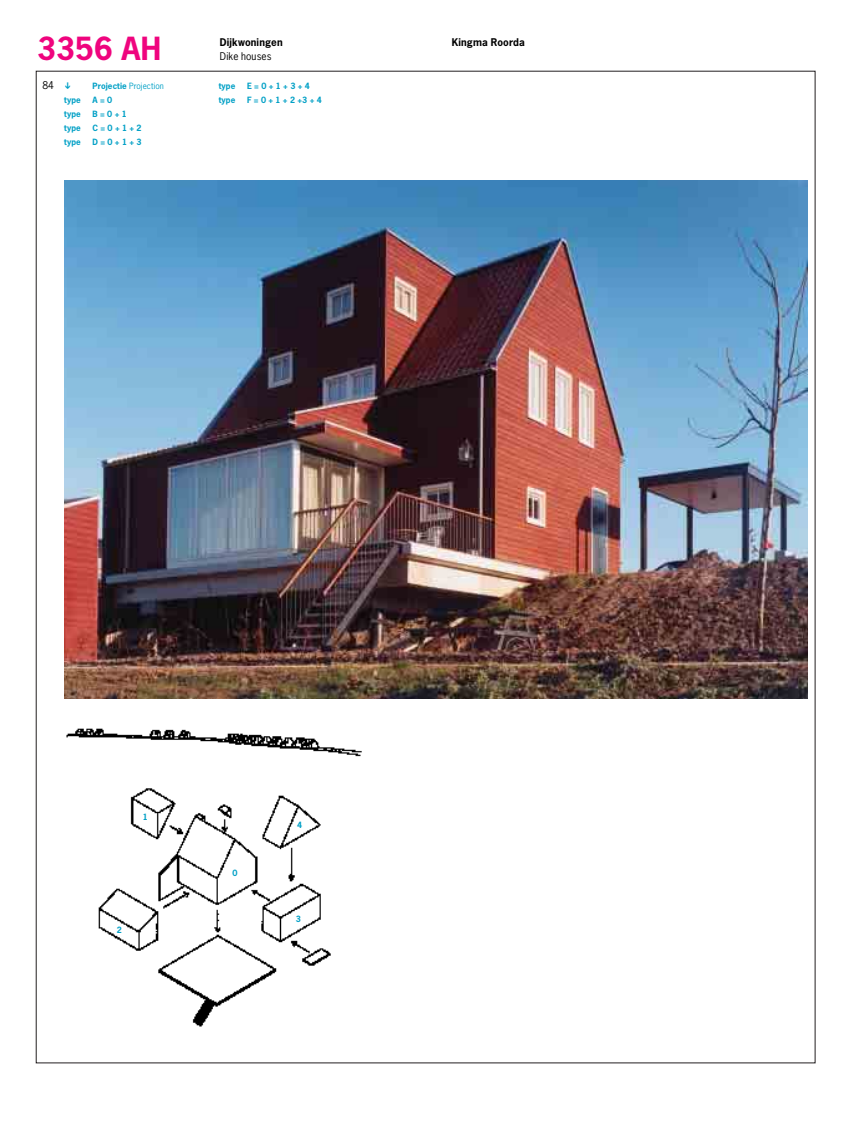
<style>
.page{position:relative;width:850px;height:1134px;background:#fff}
.page>*{position:absolute;margin:0;border:0;box-sizing:border-box;transform-origin:0 0}
.t1{font:700 30px "News Gothic";letter-spacing:.01em;color:#ef047e}
.t2{font:700 10px "News Gothic";letter-spacing:.01em;color:#000}
.t3{font:10px "News Gothic";letter-spacing:.01em;color:#000}
.t4{font:700 8.12px "News Gothic";letter-spacing:.01em;color:#02a0c6}
.t5{font:8.12px "News Gothic";letter-spacing:.01em;color:#02a0c6}
.s1{font-weight:700}
</style>
<div class="page">
<img style="left:66px;top:728px;width:296px;height:299px">
<img style="left:64px;top:181px;width:744px;height:517px">
<h1 class="t1" style="left:37px;top:37px;width:126px">3356 AH</h1>
<p class="t2" style="left:220px;top:38px;width:64px">Dijkwoningen</p>
<p class="t2" style="left:452px;top:38px;width:75px">Kingma Roorda</p>
<p class="t3" style="left:220px;top:52px;width:53px">Dike houses</p>
<p class="t3" style="left:42px;top:81px;width:13px">84</p>
<p class="t5" style="left:93px;top:82px;width:73px"><span class="s1">Projectie</span> Projection</p>
<p class="t4" style="left:64px;top:96px;width:18px">type</p>
<p class="t4" style="left:93px;top:96px;width:21px">A = 0</p>
<p class="t4" style="left:64px;top:111px;width:18px">type</p>
<p class="t4" style="left:93px;top:111px;width:36px">B = 0 + 1</p>
<p class="t4" style="left:64px;top:125px;width:18px">type</p>
<p class="t4" style="left:93px;top:125px;width:51px">C = 0 + 1 + 2</p>
<p class="t4" style="left:64px;top:139px;width:18px">type</p>
<p class="t4" style="left:93px;top:139px;width:51px">D = 0 + 1 + 3</p>
<p class="t4" style="left:219px;top:82px;width:18px">type</p>
<p class="t4" style="left:247px;top:82px;width:64px">E = 0 + 1 + 3 + 4</p>
<p class="t4" style="left:219px;top:96px;width:18px">type</p>
<p class="t4" style="left:247px;top:96px;width:76px">F = 0 + 1 + 2 +3 + 4</p>
<p class="t4" style="left:143px;top:813px;width:7px">1</p>
<p class="t4" style="left:117px;top:926px;width:7px">2</p>
<p class="t4" style="left:233px;top:869px;width:7px">0</p>
<p class="t4" style="left:297px;top:822px;width:7px">4</p>
<p class="t4" style="left:296px;top:915px;width:7px">3</p>
</div>
